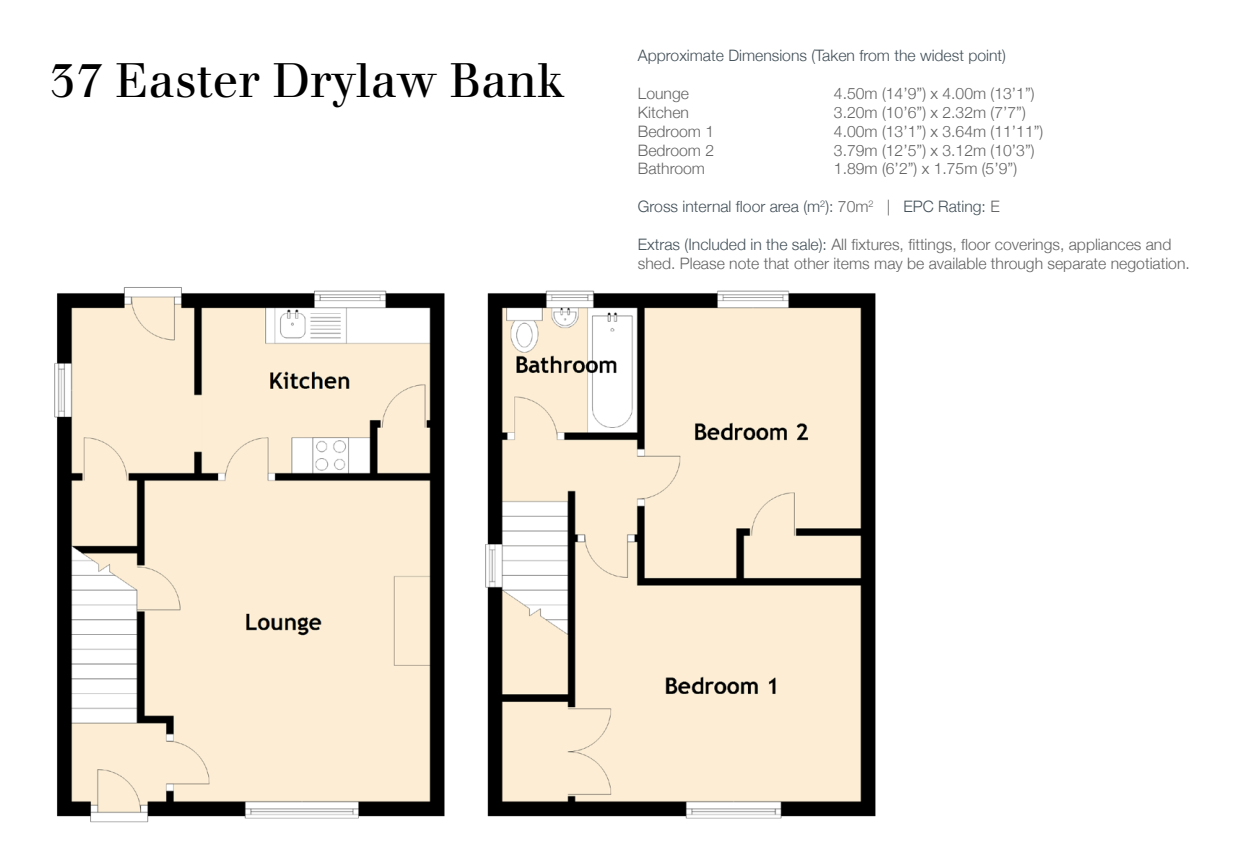
<style>
.page{position:relative;width:1260px;height:864px;background:#fff}
.page>*{position:absolute;margin:0;border:0;box-sizing:border-box;transform-origin:0 0}
.t1{font:47.25px "Justus";color:#000}
.t2{font:300 15.75px/18.9px "Helvetica Neue";color:#646363}
.t3{font:300 15.75px "Helvetica Neue";color:#425058}
.s1{color:#646363}
.s2{color:#425058}
</style>
<div class="page">
<img style="left:485px;top:290px;width:391px;height:529px">
<img style="left:54px;top:287px;width:391px;height:536px">
<h1 class="t1" style="left:50px;top:52px;width:517px">37 Easter Drylaw Bank</h1>
<p class="t3" style="left:638px;top:43px;width:370px">Approximate Dimensions (Taken from the widest point)</p>
<p class="t2" style="left:638px;top:82px;width:53px">Lounge</p>
<p class="t2" style="left:834px;top:82px;width:202px">4.50m (14’9”) x 4.00m (13’1”)</p>
<p class="t2" style="left:638px;top:101px;width:53px">Kitchen</p>
<p class="t2" style="left:834px;top:101px;width:194px">3.20m (10’6”) x 2.32m (7’7”)</p>
<p class="t2" style="left:638px;top:120px;width:78px">Bedroom 1</p>
<p class="t2" style="left:834px;top:120px;width:211px">4.00m (13’1”) x 3.64m (11’11”)</p>
<p class="t2" style="left:638px;top:139px;width:78px">Bedroom 2</p>
<p class="t2" style="left:834px;top:139px;width:202px">3.79m (12’5”) x 3.12m (10’3”)</p>
<p class="t2" style="left:638px;top:158px;width:69px">Bathroom</p>
<p class="t2" style="left:834px;top:158px;width:185px">1.89m (6’2”) x 1.75m (5’9”)</p>
<p class="t3" style="left:638px;top:194px;width:363px">Gross internal floor area (m<sup>2</sup>): <span class="s1">70m</span><sup>2</sup> <span class="s1">|</span> EPC Rating: <span class="s1">E</span></p>
<p class="t2" style="left:638px;top:234px;width:553px"><span class="s2">Extras (Included in the sale):</span> All fixtures, fittings, floor coverings, appliances and shed. Please note that other items may be available through separate negotiation.</p>
</div>
